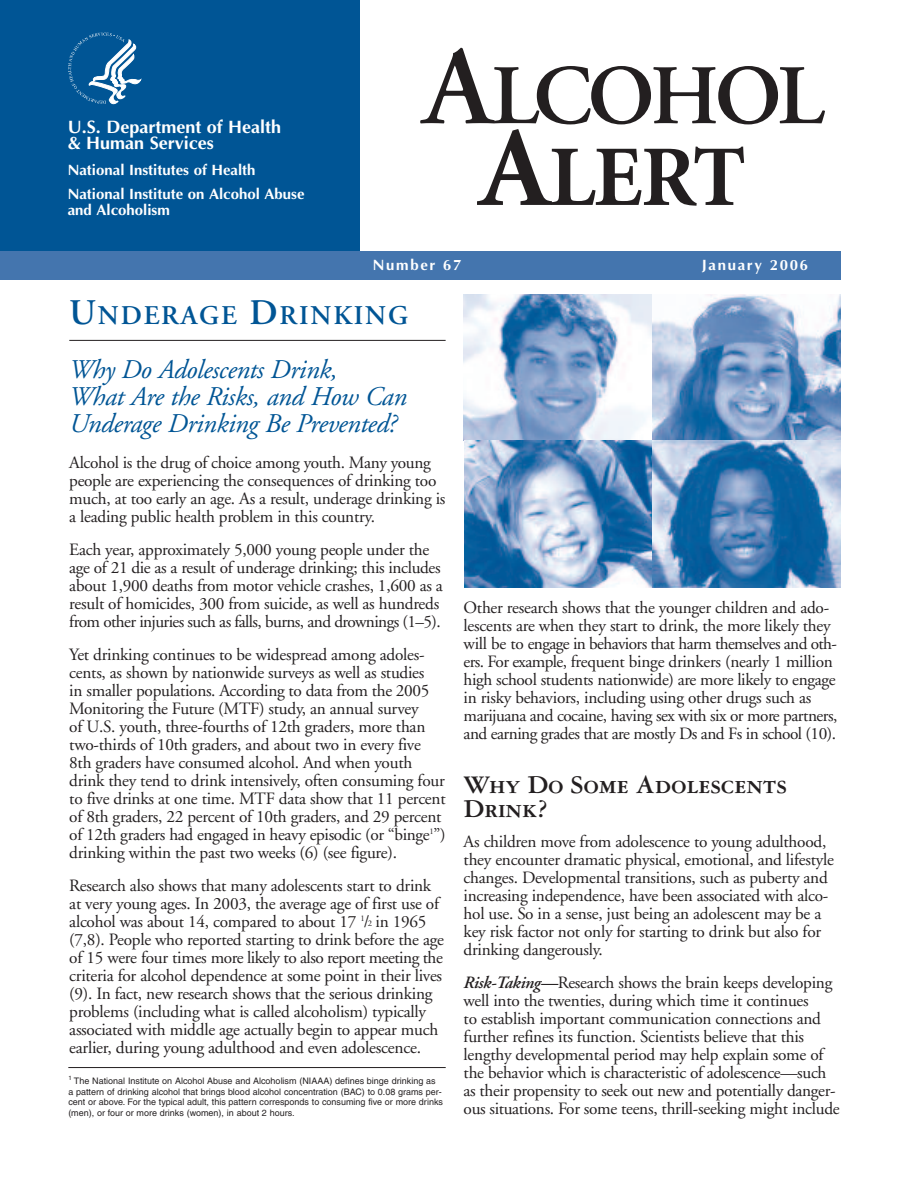
<style>
.page{position:relative;width:918px;height:1188px;background:#fff}
.page>*{position:absolute;margin:0;border:0;box-sizing:border-box;transform-origin:0 0}
.t1{font:italic 27px/27px "Adobe Garamond";letter-spacing:-.015em;color:#005595}
.t2{font:27px/24px "Garamond Three Bold SC";color:#231f20}
.t3{font:600 27px "Adobe Garamond";letter-spacing:.07em;color:#005595}
.t4{font:700 18px/16.5px "Optima";color:#fff}
.t5{font:17.25px/18px "Adobe Garamond";letter-spacing:-.015em;color:#231f20}
.t6{font:700 15px/24px "Optima";color:#fff}
.t7{font:700 15px "Optima";letter-spacing:.11em;color:#fff}
.t8{font:9px/10.5px "Helvetica";color:#231f20}
.t9{font:6px "Helvetica";color:#231f20}
.s1{font-size:36px}
.s2{font-size:8.7px}
.s3{font-weight:600;font-style:italic}
</style>
<div class="page">
<hr style="left:69px;top:340px;width:377px;height:1px;background:#231f20">
<hr style="left:68px;top:1067px;width:378px;height:1px;background:#231f20">
<svg style="left:420px;top:48px;width:405px;height:158px"></svg>
<div style="left:0;top:0;width:360px;height:251px;background:#005595"></div>
<svg style="left:68px;top:33px;width:73px;height:72px"></svg>
<div style="left:0;top:251px;width:841px;height:29px;background:#4475ae"></div>
<img style="left:464px;top:294px;width:377px;height:294px">
<p class="t4" style="left:68px;top:118px;width:215px">U.S. Department of Health &amp; Human Services</p>
<p class="t6" style="left:68px;top:158px;width:238px">National Institutes of Health<br>National Institute on Alcohol Abuse</p>
<p class="t6" style="left:68px;top:198px;width:104px">and Alcoholism</p>
<p class="t7" style="left:373px;top:256px;width:90px">Number 67</p>
<p class="t7" style="left:702px;top:256px;width:108px">January 2006</p>
<h2 class="t3" style="left:69px;top:305px;width:340px"><span class="s1">U</span>NDERAGE <span class="s1">D</span>RINKING</h2>
<h2 class="t1" style="left:69px;top:358px;width:339px">Why Do Adolescents Drink,<br>What Are the Risks, and How Can<br>Underage Drinking Be Prevented?</h2>
<p class="t5" style="left:69px;top:455px;width:378px">Alcohol is the drug of choice among youth. Many young people are experiencing the consequences of drinking too much, at too early an age. As a result, underage drinking is a leading public health problem in this country.</p>
<p class="t5" style="left:69px;top:542px;width:375px">Each year, approximately 5,000 young people under the age of 21 die as a result of underage drinking; this includes about 1,900 deaths from motor vehicle crashes, 1,600 as a result of homicides, 300 from suicide, as well as hundreds from other injuries such as falls, burns, and drownings (1–5).</p>
<p class="t5" style="left:69px;top:647px;width:378px">Yet drinking continues to be widespread among adoles&shy;cents, as shown by nationwide surveys as well as studies<br>in smaller populations. According to data from the 2005<br>Monitoring the Future (MTF) study, an annual survey<br>of U.S. youth, three-fourths of 12th graders, more than two-thirds of 10th graders, and about two in every five 8th graders have consumed alcohol. And when youth drink they tend to drink intensively, often consuming four to five drinks at one time. MTF data show that 11 percent of 8th graders, 22 percent of 10th graders, and 29 percent of 12th graders had engaged in heavy episodic (or “binge<sup>1</sup>”) drinking within the past two weeks (6) (see figure).</p>
<p class="t5" style="left:69px;top:878px;width:376px">Research also shows that many adolescents start to drink at very young ages. In 2003, the average age of first use of alcohol was about 14, compared to about 17 <sup>1</sup>/<span class="s2">2</span> in 1965 (7,8). People who reported starting to drink before the age of 15 were four times more likely to also report meeting the criteria for alcohol dependence at some point in their lives (9). In fact, new research shows that the serious drinking problems (including what is called alcoholism) typically associated with middle age actually begin to appear much earlier, during young adulthood and even adolescence.</p>
<p class="t9" style="left:68px;top:1076px;width:5px">1</p>
<p class="t8" style="left:68px;top:1077px;width:376px;text-indent:6px">The National Institute on Alcohol Abuse and Alcoholism (NIAAA) defines binge drinking as<br>a pattern of drinking alcohol that brings blood alcohol concentration (BAC) to 0.08 grams per&shy;cent or above. For the typical adult, this pattern corresponds to consuming five or more drinks (men), or four or more drinks (women), in about 2 hours.</p>
<p class="t5" style="left:464px;top:600px;width:375px">Other research shows that the younger children and ado&shy;lescents are when they start to drink, the more likely they will be to engage in behaviors that harm themselves and oth&shy;ers. For example, frequent binge drinkers (nearly 1 million high school students nationwide) are more likely to engage in risky behaviors, including using other drugs such as marijuana and cocaine, having sex with six or more partners, and earning grades that are mostly Ds and Fs in school (10).</p>
<h2 class="t2" style="left:464px;top:775px;width:325px">Why Do Some Adolescents<br>Drink?</h2>
<p class="t5" style="left:464px;top:834px;width:372px">As children move from adolescence to young adulthood, they encounter dramatic physical, emotional, and lifestyle changes. Developmental transitions, such as puberty and increasing independence, have been associated with alco&shy;hol use. So in a sense, just being an adolescent may be a key risk factor not only for starting to drink but also for drinking dangerously.</p>
<p class="t5" style="left:464px;top:975px;width:378px"><span class="s3">Risk-Taking—</span>Research shows the brain keeps developing well into the twenties, during which time it continues<br>to establish important communication connections and further refines its function. Scientists believe that this lengthy developmental period may help explain some of the behavior which is characteristic of adolescence—such as their propensity to seek out new and potentially danger&shy;ous situations. For some teens, thrill-seeking might include</p>
</div>
